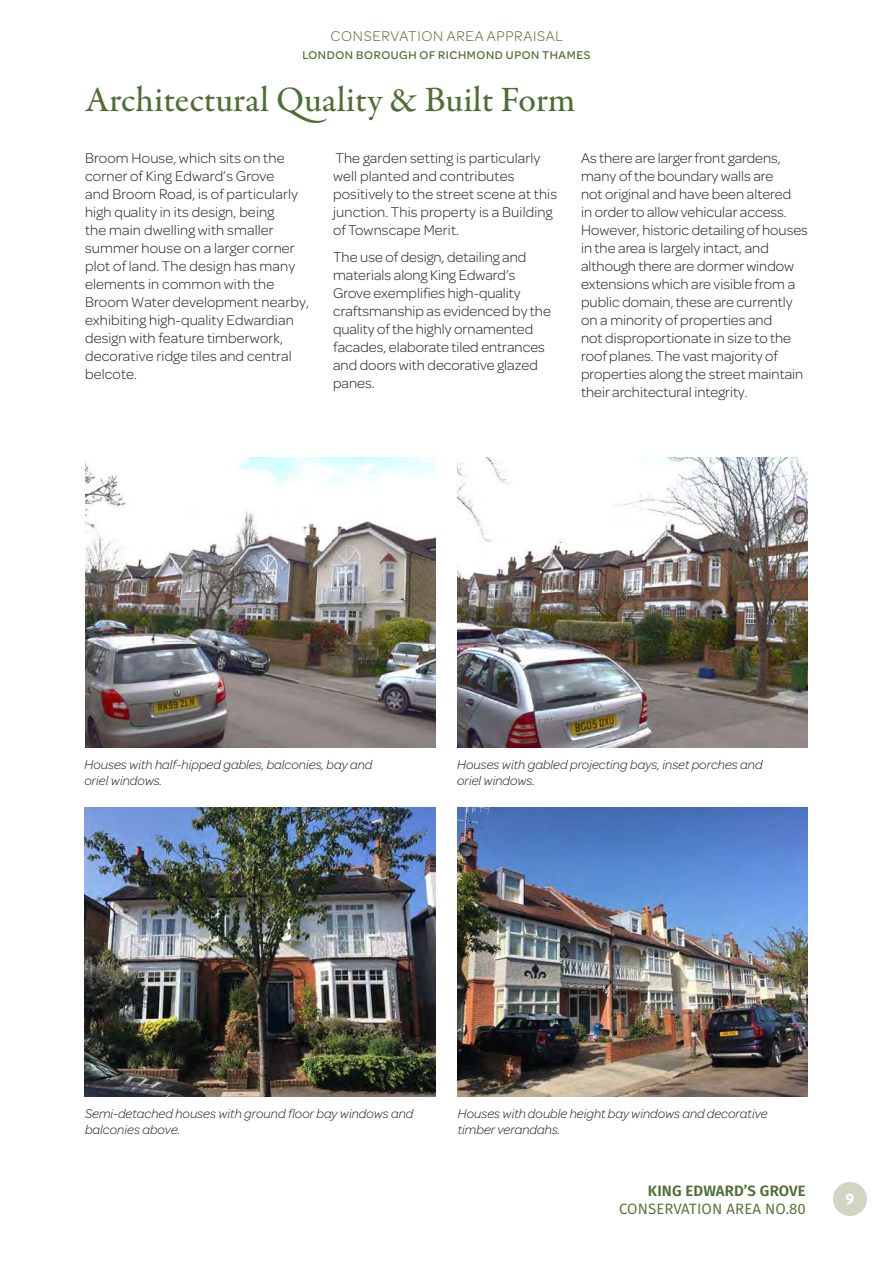
<style>
.page{position:relative;width:893px;height:1263px;background:#fff}
.page>*{position:absolute;margin:0;border:0;box-sizing:border-box;transform-origin:0 0}
.t1{font:500 36px "Garamond Premr Pro";color:#4e6f33}
.t2{font:300 15px/18px "Omnes";color:#231f20}
.t3{font:300 15px "Omnes";letter-spacing:.05em;color:#4e6f33}
.t4{font:15px "Fira Sans";letter-spacing:.01em;color:#4e6f33}
.t5{font:600 15px "Fira Sans";letter-spacing:.01em;color:#4e6f33}
.t6{font:700 15px "Fira Sans";color:#fff}
.t7{font:italic 300 13.5px/16.2px "Omnes";color:#231f20}
.t8{font:500 12px "Omnes";letter-spacing:.05em;color:#4e6f33}
</style>
<div class="page">
<div style="left:833px;top:1182px;width:34px;height:34px;background:#d0d5c4;border-radius:50%"></div>
<img style="left:457px;top:807px;width:351px;height:289px">
<img style="left:85px;top:458px;width:351px;height:289px">
<img style="left:84px;top:807px;width:351px;height:289px">
<img style="left:457px;top:458px;width:351px;height:289px">
<p class="t3" style="left:330px;top:26px;width:234px">CONSERVATION AREA APPRAISAL</p>
<p class="t8" style="left:302px;top:46px;width:290px">LONDON BOROUGH OF RICHMOND UPON THAMES</p>
<h1 class="t1" style="left:85px;top:78px;width:492px">Architectural Quality &amp; Built Form</h1>
<p class="t2" style="left:85px;top:148px;width:225px">Broom House, which sits on the corner of King Edward’s Grove<br>and Broom Road, is of particularly high quality in its design, being<br>the main dwelling with smaller summer house on a larger corner plot of land. The design has many elements in common with the<br>Broom Water development nearby, exhibiting high-quality Edwardian design with feature timberwork, decorative ridge tiles and central belcote.</p>
<p class="t2" style="left:333px;top:148px;width:225px">The garden setting is particularly well planted and contributes positively to the street scene at this junction. This property is a Building of Townscape Merit.</p>
<p class="t2" style="left:333px;top:247px;width:219px">The use of design, detailing and materials along King Edward’s<br>Grove exemplifies high-quality craftsmanship as evidenced by the quality of the highly ornamented facades, elaborate tiled entrances and doors with decorative glazed panes.</p>
<p class="t2" style="left:581px;top:148px;width:228px">As there are larger front gardens, many of the boundary walls are<br>not original and have been altered<br>in order to allow vehicular access.<br>However, historic detailing of houses in the area is largely intact, and although there are dormer window extensions which are visible from a public domain, these are currently on a minority of properties and<br>not disproportionate in size to the roof planes. The vast majority of properties along the street maintain their architectural integrity.</p>
<p class="t7" style="left:84px;top:756px;width:290px">Houses with half-hipped gables, balconies, bay and oriel windows.</p>
<p class="t7" style="left:457px;top:756px;width:307px">Houses with gabled projecting bays, inset porches and oriel windows.</p>
<p class="t7" style="left:85px;top:1105px;width:330px">Semi-detached houses with ground floor bay windows and balconies above.</p>
<p class="t7" style="left:458px;top:1105px;width:311px">Houses with double height bay windows and decorative timber verandahs.</p>
<p class="t5" style="left:648px;top:1180px;width:159px">KING EDWARD’S GROVE</p>
<p class="t4" style="left:619px;top:1198px;width:188px">CONSERVATION AREA NO.80</p>
<p class="t6" style="left:846px;top:1188px;width:10px">9</p>
</div>
